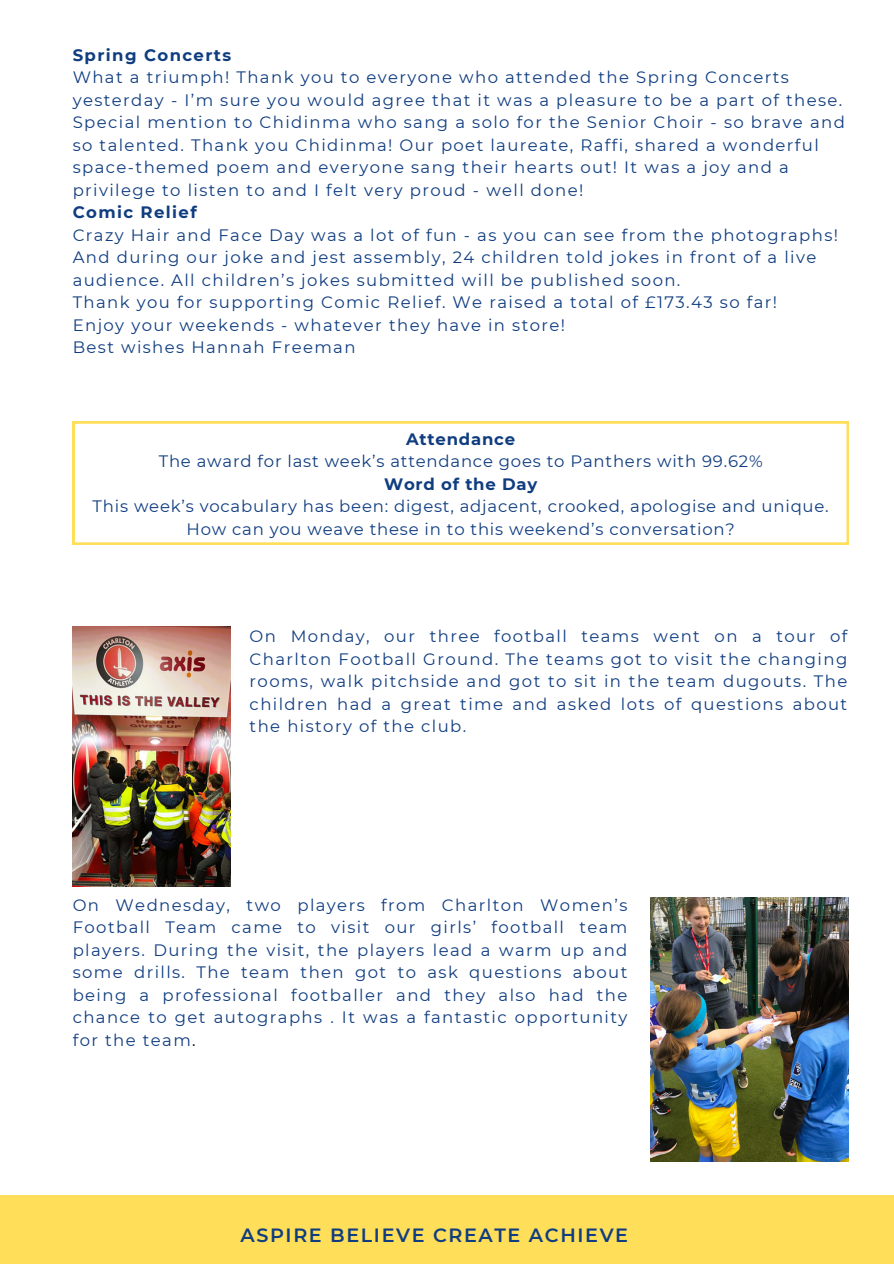
<style>
.page{position:relative;width:894px;height:1264px;background:#fff}
.page>*{position:absolute;margin:0;border:0;box-sizing:border-box;transform-origin:0 0}
.t1{font:600 19.2px "Montserrat";letter-spacing:.085em;color:#103d80}
.t2{font:16.5px/22.5px "Montserrat";letter-spacing:.085em;color:#103d80;text-align:justify}
.t3{font:16.5px/22.5px "Montserrat";letter-spacing:.045em;color:#103d80;text-align:center}
.t4{font:700 16.5px "Montserrat";letter-spacing:.085em;color:#103d80}
.t5{font:700 16.5px "Montserrat";letter-spacing:.045em;color:#103d80}
.s1{color:#000}
</style>
<div class="page">
<div style="left:0;top:1195px;width:893px;height:68px;background:#ffde59"></div>
<svg style="left:73px;top:421px;width:775px;height:123px"></svg>
<img style="left:650px;top:897px;width:198px;height:264px">
<img style="left:73px;top:627px;width:157px;height:259px">
<p class="t4" style="left:73px;top:45px;width:160px">Spring Concerts</p>
<p class="t2" style="left:73px;top:66px;width:773px;text-align:left">What a triumph! Thank you to everyone who attended the Spring Concerts yesterday - I’m sure you would agree that it was a pleasure to be a part of these.<br>Special mention to Chidinma who sang a solo for the Senior Choir - so brave and so talented. Thank you Chidinma! Our poet laureate, Raffi, shared a wonderful space-themed poem and everyone sang their hearts out! It was a joy and a privilege to listen to and I felt very proud - well done!</p>
<p class="t4" style="left:73px;top:202px;width:126px">Comic Relief</p>
<p class="t2" style="left:73px;top:224px;width:766px;text-align:left">Crazy Hair and Face Day was a lot of fun - as you can see from the photographs!<br>And during our joke and jest assembly, 24 children told jokes in front of a live audience. All children’s jokes submitted will be published soon.</p>
<p class="t2" style="left:73px;top:291px;width:705px">Thank you for supporting Comic Relief. We raised a total of £173.43 so far!</p>
<p class="t2" style="left:73px;top:314px;width:494px">Enjoy your weekends - whatever they have in store!</p>
<p class="t2" style="left:73px;top:336px;width:284px">Best wishes Hannah Freeman</p>
<p class="t5" style="left:406px;top:429px;width:110px">Attendance</p>
<p class="t3" style="left:159px;top:450px;width:605px">The award for last week’s attendance goes to Panthers with 99.62%</p>
<p class="t5" style="left:384px;top:474px;width:155px">Word of the Day</p>
<p class="t3" style="left:93px;top:495px;width:737px">This week’s vocabulary has been: digest, adjacent, crooked, apologise and unique.<br>How can you weave these in to this weekend’s conversation?</p>
<p class="t2" style="left:249px;top:625px;width:599px">On Monday, our three football teams went on a tour of Charlton Football Ground. The teams got to visit the changing rooms, walk pitchside and got to sit in the team dugouts. The children had a great time and asked lots of questions about the history of the club.</p>
<p class="t2" style="left:73px;top:893px;width:556px">On Wednesday, two players from Charlton Women’s Football Team came to visit our girls’ football team players. During the visit, the players lead a warm up and some drills. The team then got to ask questions about being a professional footballer and they also had the chance to get autographs . It was a fantastic opportunity for the team<span class="s1">.</span></p>
<p class="t1" style="left:240px;top:1223px;width:389px">ASPIRE BELIEVE CREATE ACHIEVE</p>
</div>
